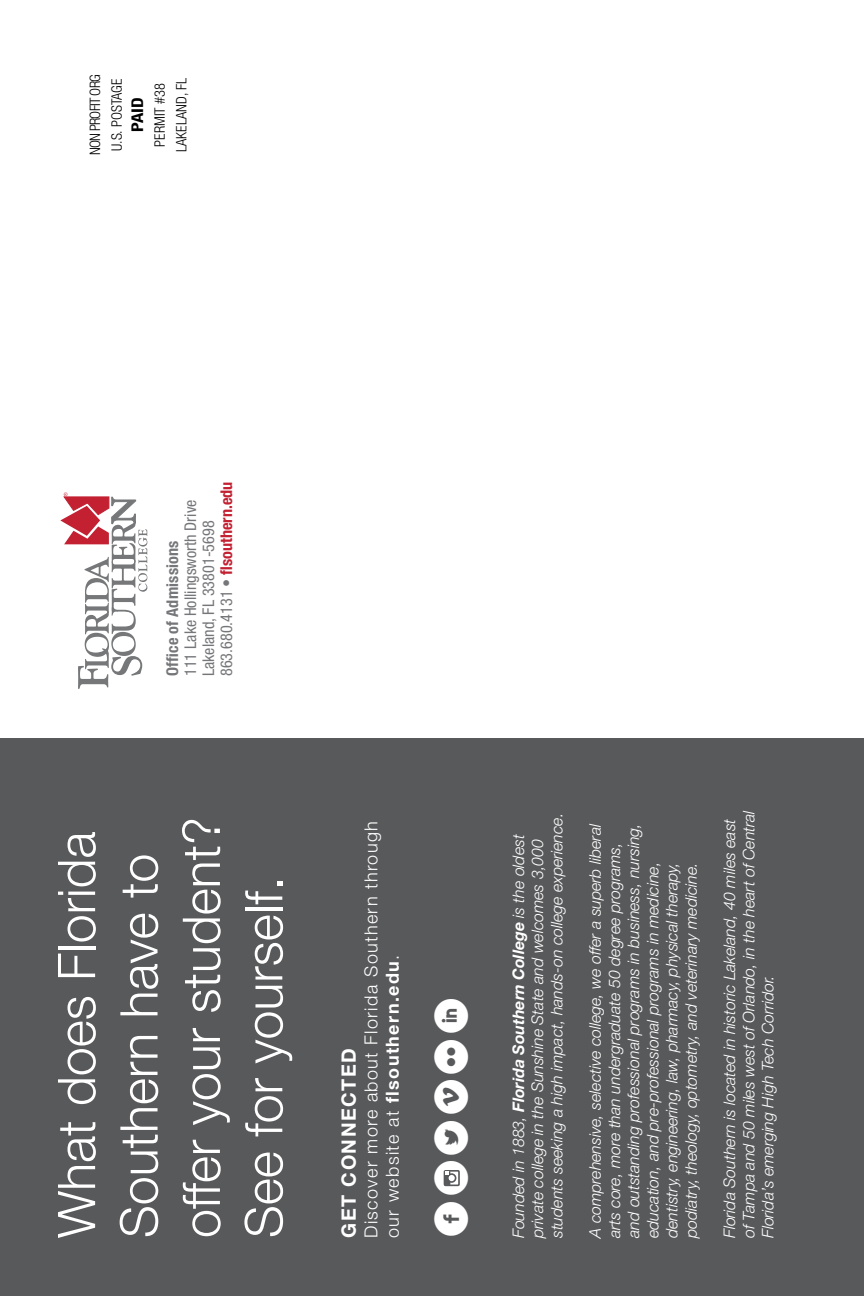
<style>
.page{position:relative;width:864px;height:1296px;background:#fff}
.page>*{position:absolute;margin:0;border:0;box-sizing:border-box;transform-origin:0 0}
.t1{font:300 52px/62.4px "Helvetica Neue LT Std";color:#fff}
.t2{font:48px "Socialico";color:#fff}
.t3{font:700 19.8px "Helvetica Neue LT Std";letter-spacing:.075em;color:#fff}
.t4{font:300 18px/21.6px "Helvetica Neue LT Std";letter-spacing:.075em;color:#fff}
.t5{font:condensed 16.2px/18px "Helvetica Neue LT Std";color:#757679}
.t6{font:700 condensed 16.2px "Helvetica Neue LT Std";letter-spacing:.01em;color:#757679}
.t7{font:700 condensed 16.2px "Helvetica Neue LT Std";color:#000;scale:1.15 1}
.t8{font:italic 300 16px/19.2px "Helvetica Neue LT Std";letter-spacing:-.005em;color:#fff}
.t9{font:300 condensed 14.4px/21.6px "Helvetica Neue LT Std";letter-spacing:-.05em;color:#000}
.t10{font:300 condensed 14.4px/21.6px "Helvetica Neue LT Std";color:#000;text-align:center}
.s1{font-weight:700;color:#c32032}
.s2{font-weight:700}
</style>
<div class="page">
<div style="left:0;top:738px;width:864px;height:558px;background:#58595b"></div>
<div style="left:447px;top:1173px;width:9px;height:10px;border:2px solid #58595b;border-radius:50%"></div>
<div style="left:444px;top:1170px;width:16px;height:16px;border:2px solid #58595b"></div>
<svg style="left:445px;top:1171px;width:5px;height:14px"></svg>
<svg style="left:60px;top:492px;width:87px;height:197px"></svg>
<p class="t9" style="left:84px;top:155px;width:83px;rotate:-90deg">NON PROFIT ORG<br>U.S. POSTAGE</p>
<p class="t7" style="left:128px;top:132px;width:31px;rotate:-90deg">PAID</p>
<p class="t10" style="left:149px;top:152px;width:76px;rotate:-90deg">PERMIT #38<br>LAKELAND, FL</p>
<p class="t5" style="left:181px;top:676px;width:196px;rotate:-90deg">111 Lake Hollingsworth Drive<br>Lakeland, FL 33801-5698<br>863.680.4131 • <span class="s1">flsouthern.edu</span></p>
<p class="t6" style="left:163px;top:676px;width:137px;rotate:-90deg">Office of Admissions</p>
<h1 class="t1" style="left:44px;top:1238px;width:422px;rotate:-90deg">What does Florida<br>Southern have to offer your student?<br>See for yourself.</h1>
<p class="t3" style="left:336px;top:1238px;width:191px;rotate:-90deg">GET CONNECTED</p>
<p class="t4" style="left:360px;top:1238px;width:418px;rotate:-90deg">Discover more about Florida Southern through our website at <span class="s2">flsouthern.edu</span>.</p>
<h2 class="t2" style="left:423px;top:1238px;width:243px;rotate:-90deg">f lvni</h2>
<p class="t8" style="left:509px;top:1238px;width:426px;rotate:-90deg">Founded in 1883, <span class="s2">Florida Southern College</span> is the oldest private college in the Sunshine State and welcomes 3,000 students seeking a high impact, hands-on college experience.</p>
<p class="t8" style="left:585px;top:1238px;width:416px;rotate:-90deg">A comprehensive, selective college, we offer a superb liberal arts core, more than undergraduate 50 degree programs, and outstanding professional programs in business, nursing, education, and pre-professional programs in medicine, dentistry, engineering, law, pharmacy, physical therapy, podiatry, theology, optometry, and veterinary medicine.</p>
<p class="t8" style="left:720px;top:1238px;width:429px;rotate:-90deg">Florida Southern is located in historic Lakeland, 40 miles east of Tampa and 50 miles west of Orlando, in the heart of Central<br>Florida’s emerging High Tech Corridor.</p>
</div>
